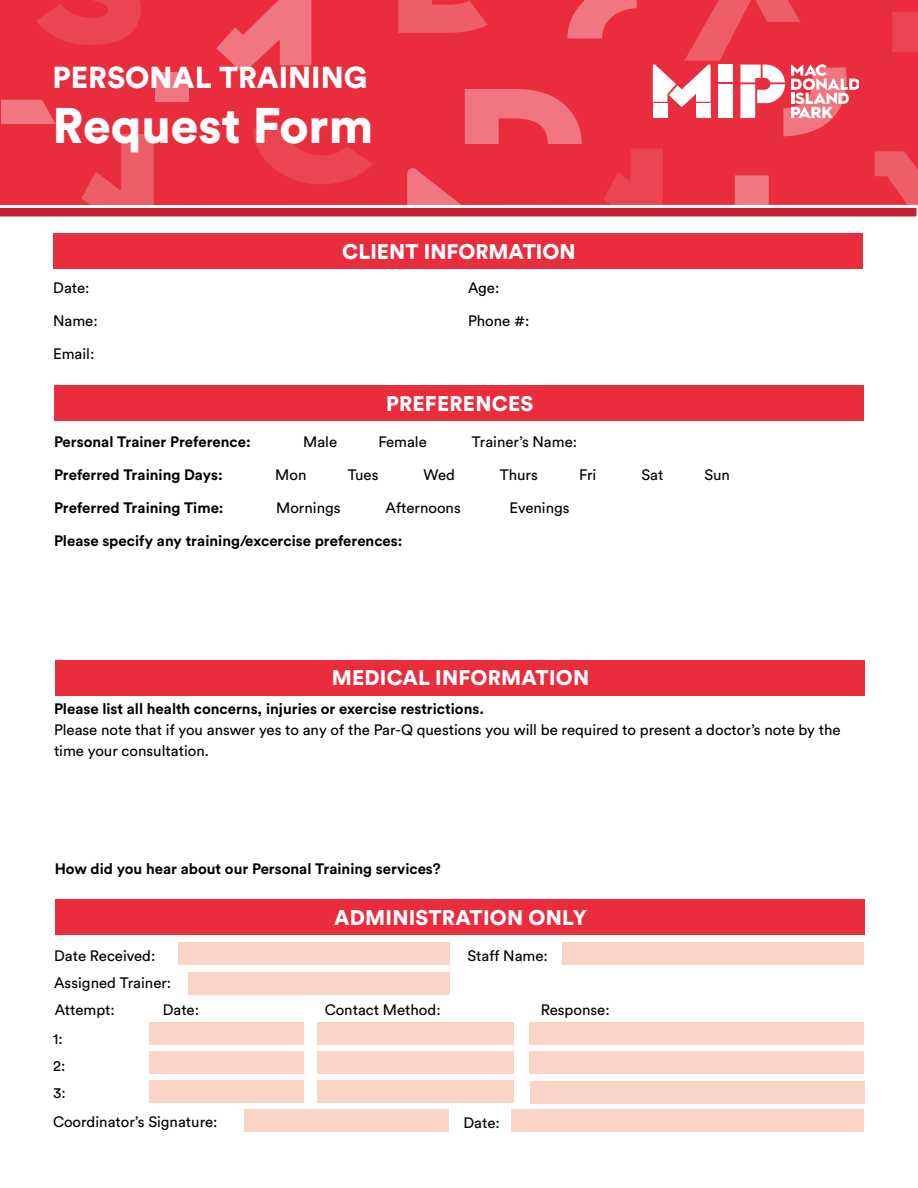
<style>
.page{position:relative;width:918px;height:1188px;background:#fff}
.page>*{position:absolute;margin:0;border:0;box-sizing:border-box;transform-origin:0 0}
.t1{font:900 49.5px "Circular Std";color:#fff}
.t2{font:900 30px "Circular Std";color:#fff}
.t3{font:900 21px "Circular Std";letter-spacing:.01em;color:#fff}
.t4{font:15px/27px "Circular Std";color:#000}
.t5{font:700 15px "Circular Std";color:#000}
</style>
<div class="page">
<svg style="left:0;top:0;width:918px;height:217px;background:#e93e4c"></svg>
<div style="left:653px;top:104px;width:14px;height:14px;background:#fff"></div>
<div style="left:718px;top:84px;width:15px;height:34px;background:#fff"></div>
<div style="left:696px;top:104px;width:15px;height:14px;background:#fff"></div>
<div style="left:53px;top:234px;width:810px;height:35px;background:#e92d3c"></div>
<div style="left:54px;top:386px;width:810px;height:35px;background:#e92d3c"></div>
<div style="left:55px;top:660px;width:810px;height:35px;background:#e92d3c"></div>
<div style="left:244px;top:1109px;width:205px;height:23px;background:#fbd4c8"></div>
<div style="left:511px;top:1109px;width:353px;height:23px;background:#fbd4c8"></div>
<div style="left:178px;top:943px;width:272px;height:22px;background:#fbd4c8"></div>
<div style="left:562px;top:943px;width:302px;height:22px;background:#fbd4c8"></div>
<div style="left:188px;top:972px;width:262px;height:22px;background:#fbd4c8"></div>
<div style="left:529px;top:1022px;width:335px;height:23px;background:#fbd4c8"></div>
<div style="left:529px;top:1051px;width:335px;height:23px;background:#fbd4c8"></div>
<div style="left:530px;top:1081px;width:335px;height:22px;background:#fbd4c8"></div>
<div style="left:317px;top:1022px;width:197px;height:23px;background:#fbd4c8"></div>
<div style="left:317px;top:1051px;width:197px;height:23px;background:#fbd4c8"></div>
<div style="left:317px;top:1080px;width:197px;height:22px;background:#fbd4c8"></div>
<div style="left:150px;top:1022px;width:154px;height:23px;background:#fbd4c8"></div>
<div style="left:150px;top:1051px;width:154px;height:23px;background:#fbd4c8"></div>
<div style="left:150px;top:1080px;width:154px;height:22px;background:#fbd4c8"></div>
<div style="left:55px;top:900px;width:810px;height:35px;background:#e92d3c"></div>
<h2 class="t2" style="left:52px;top:57px;width:316px">PERSONAL TRAINING</h2>
<h1 class="t1" style="left:52px;top:93px;width:322px">Request Form</h1>
<p class="t4" style="left:53px;top:274px;width:38px">Date:</p>
<p class="t4" style="left:53px;top:307px;width:46px">Name:</p>
<p class="t4" style="left:53px;top:340px;width:43px">Email:</p>
<h3 class="t3" style="left:342px;top:237px;width:235px">CLIENT INFORMATION</h3>
<p class="t4" style="left:468px;top:274px;width:33px">Age:</p>
<p class="t4" style="left:468px;top:307px;width:63px">Phone #:</p>
<h3 class="t3" style="left:386px;top:390px;width:149px">PREFERENCES</h3>
<p class="t5" style="left:54px;top:432px;width:198px">Personal Trainer Preference:</p>
<p class="t4" style="left:303px;top:428px;width:35px">Male</p>
<p class="t4" style="left:378px;top:428px;width:50px">Female</p>
<p class="t4" style="left:472px;top:428px;width:107px">Trainer’s Name:</p>
<p class="t5" style="left:54px;top:465px;width:170px">Preferred Training Days:</p>
<p class="t4" style="left:275px;top:461px;width:33px">Mon</p>
<p class="t4" style="left:348px;top:461px;width:32px">Tues</p>
<p class="t4" style="left:423px;top:461px;width:33px">Wed</p>
<p class="t4" style="left:500px;top:461px;width:39px">Thurs</p>
<p class="t4" style="left:579px;top:461px;width:19px">Fri</p>
<p class="t4" style="left:641px;top:461px;width:23px">Sat</p>
<p class="t4" style="left:705px;top:461px;width:27px">Sun</p>
<p class="t5" style="left:54px;top:498px;width:171px">Preferred Training Time:</p>
<p class="t4" style="left:276px;top:494px;width:66px">Mornings</p>
<p class="t4" style="left:386px;top:494px;width:77px">Afternoons</p>
<p class="t4" style="left:510px;top:494px;width:62px">Evenings</p>
<p class="t5" style="left:54px;top:531px;width:350px">Please specify any training/excercise preferences:</p>
<h3 class="t3" style="left:332px;top:664px;width:259px">MEDICAL INFORMATION</h3>
<p class="t5" style="left:54px;top:699px;width:432px">Please list all health concerns, injuries or exercise restrictions.</p>
<p class="t4" style="left:54px;top:719px;width:788px;line-height:21px">Please note that if you answer yes to any of the Par-Q questions you will be required to present a doctor’s note by the time your consultation.</p>
<p class="t5" style="left:55px;top:859px;width:388px">How did you hear about our Personal Training services?</p>
<h3 class="t3" style="left:334px;top:904px;width:254px">ADMINISTRATION ONLY</h3>
<p class="t4" style="left:54px;top:942px;width:119px">Date Received:<br>Assigned Trainer:</p>
<p class="t4" style="left:467px;top:942px;width:82px">Staff Name:</p>
<p class="t4" style="left:55px;top:996px;width:62px">Attempt:</p>
<p class="t4" style="left:163px;top:996px;width:38px">Date:</p>
<p class="t4" style="left:325px;top:996px;width:117px">Contact Method:</p>
<p class="t4" style="left:541px;top:996px;width:70px">Response:</p>
<p class="t4" style="left:53px;top:1025px;width:14px">1:<br>2:<br>3:</p>
<p class="t4" style="left:53px;top:1108px;width:166px">Coordinator’s Signature:</p>
<p class="t4" style="left:464px;top:1109px;width:38px">Date:</p>
</div>
